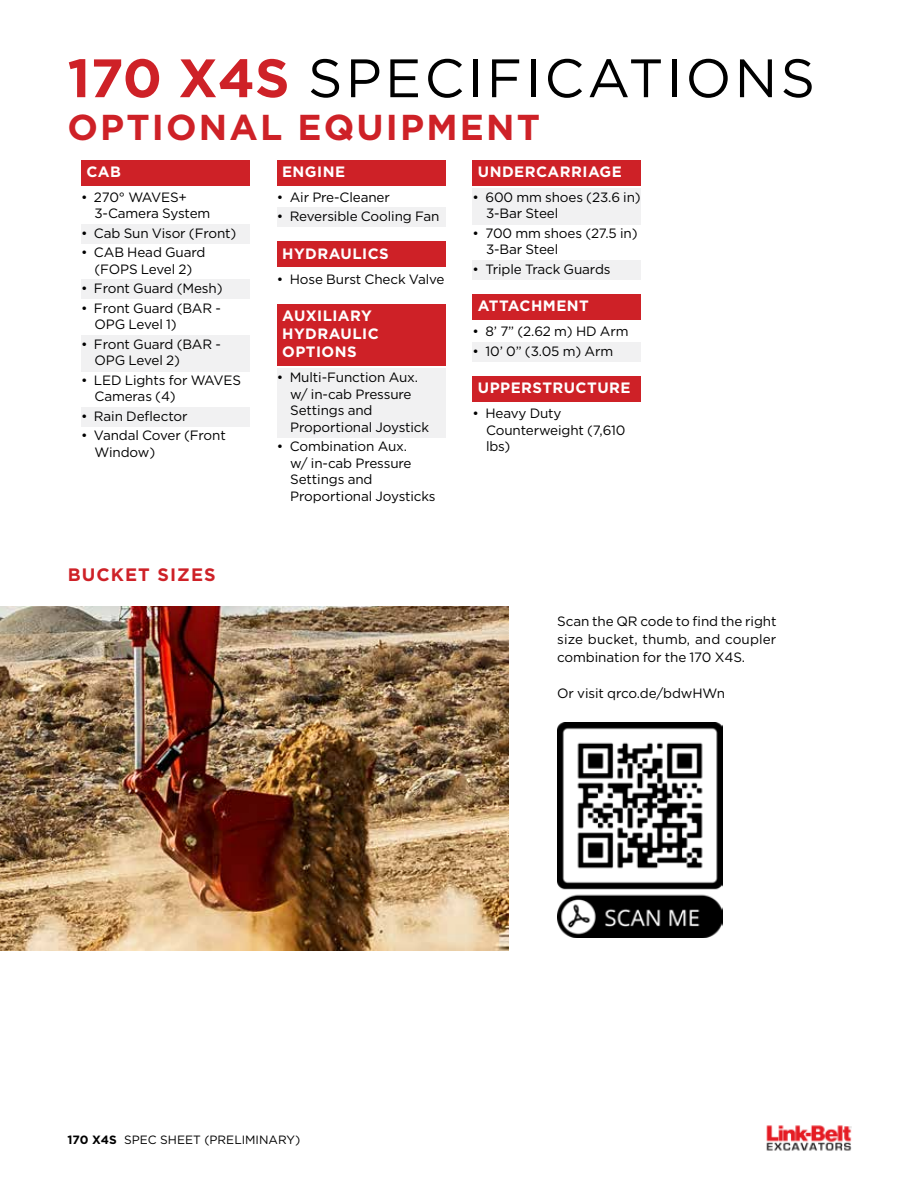
<style>
.page{position:relative;width:918px;height:1188px;background:#fff}
.page>*{position:absolute;margin:0;border:0;box-sizing:border-box;transform-origin:0 0}
.t1{font:54px "Gotham";letter-spacing:.06em;color:#000}
.t2{font:700 36px "Gotham";letter-spacing:.06em;color:#ce2127}
.t3{font:700 18px "Gotham";letter-spacing:.06em;color:#ce2127}
.t4{font:700 15px/18px "Gotham";letter-spacing:.03em;color:#fff}
.t5{font:13.5px/16.5px "Gotham";letter-spacing:-.01em;color:#000}
.t6{font:12px "Gotham";color:#000}
.s1{font-weight:700;color:#ce2127}
.s2{font-weight:700}
</style>
<div class="page">
<img style="left:766px;top:1125px;width:86px;height:26px">
<div style="left:81px;top:160px;width:169px;height:25px;background:#ce2127"></div>
<div style="left:81px;top:224px;width:169px;height:20px;background:#f1f1f2"></div>
<div style="left:81px;top:279px;width:169px;height:20px;background:#f1f1f2"></div>
<div style="left:81px;top:335px;width:169px;height:36px;background:#f1f1f2"></div>
<div style="left:81px;top:407px;width:169px;height:20px;background:#f1f1f2"></div>
<div style="left:277px;top:160px;width:169px;height:25px;background:#ce2127"></div>
<div style="left:277px;top:207px;width:169px;height:20px;background:#f1f1f2"></div>
<div style="left:277px;top:242px;width:169px;height:25px;background:#ce2127"></div>
<div style="left:277px;top:304px;width:169px;height:62px;background:#ce2127"></div>
<div style="left:277px;top:368px;width:169px;height:70px;background:#f1f1f2"></div>
<div style="left:472px;top:160px;width:169px;height:25px;background:#ce2127"></div>
<div style="left:472px;top:188px;width:169px;height:36px;background:#f1f1f2"></div>
<div style="left:472px;top:260px;width:169px;height:20px;background:#f1f1f2"></div>
<div style="left:472px;top:294px;width:169px;height:26px;background:#ce2127"></div>
<div style="left:472px;top:342px;width:169px;height:20px;background:#f1f1f2"></div>
<div style="left:472px;top:376px;width:169px;height:26px;background:#ce2127"></div>
<img style="left:557px;top:723px;width:166px;height:214px">
<img style="left:0;top:607px;width:509px;height:344px">
<h1 class="t1" style="left:68px;top:44px;width:749px"><span class="s1">170 X4S</span> SPECIFICATIONS</h1>
<h2 class="t2" style="left:68px;top:104px;width:474px">OPTIONAL EQUIPMENT</h2>
<p class="t4" style="left:86px;top:163px;width:36px">CAB</p>
<p class="t5" style="left:94px;top:189px;width:117px;text-indent:-14px">• 270° WAVES+<br>3-Camera System</p>
<p class="t5" style="left:81px;top:225px;width:157px">• Cab Sun Visor (Front)</p>
<p class="t5" style="left:81px;top:244px;width:126px;text-align:center">• CAB Head Guard (FOPS Level 2)</p>
<p class="t5" style="left:81px;top:280px;width:143px">• Front Guard (Mesh)</p>
<p class="t5" style="left:94px;top:300px;width:128px;text-indent:-14px">• Front Guard (BAR -<br>OPG Level 1)</p>
<p class="t5" style="left:94px;top:336px;width:128px;text-indent:-14px">• Front Guard (BAR -<br>OPG Level 2)</p>
<p class="t5" style="left:94px;top:372px;width:148px;text-indent:-14px">• LED Lights for WAVES<br>Cameras (4)</p>
<p class="t5" style="left:81px;top:408px;width:108px">• Rain Deflector</p>
<p class="t5" style="left:94px;top:427px;width:133px;text-indent:-14px">• Vandal Cover (Front<br>Window)</p>
<p class="t4" style="left:282px;top:163px;width:64px">ENGINE</p>
<p class="t5" style="left:277px;top:189px;width:115px">• Air Pre-Cleaner</p>
<p class="t5" style="left:277px;top:208px;width:164px">• Reversible Cooling Fan</p>
<p class="t4" style="left:282px;top:245px;width:108px">HYDRAULICS</p>
<p class="t5" style="left:277px;top:270px;width:169px">• Hose Burst Check Valve</p>
<p class="t4" style="left:282px;top:307px;width:98px">AUXILIARY<br>HYDRAULIC<br>OPTIONS</p>
<p class="t5" style="left:290px;top:369px;width:140px;text-indent:-14px">• Multi-Function Aux. w/ in-cab Pressure<br>Settings and<br>Proportional Joystick</p>
<p class="t5" style="left:290px;top:438px;width:147px;text-indent:-14px">• Combination Aux.<br>w/ in-cab Pressure<br>Settings and<br>Proportional Joysticks</p>
<p class="t4" style="left:478px;top:163px;width:146px">UNDERCARRIAGE</p>
<p class="t5" style="left:486px;top:189px;width:156px;text-indent:-14px">• 600 mm shoes (23.6 in)<br>3-Bar Steel</p>
<p class="t5" style="left:486px;top:225px;width:153px;text-indent:-14px">• 700 mm shoes (27.5 in)<br>3-Bar Steel</p>
<p class="t5" style="left:472px;top:261px;width:140px">• Triple Track Guards</p>
<p class="t4" style="left:478px;top:297px;width:113px">ATTACHMENT</p>
<p class="t5" style="left:472px;top:323px;width:158px">• 8’ 7” (2.62 m) HD Arm</p>
<p class="t5" style="left:472px;top:342px;width:142px">• 10’ 0” (3.05 m) Arm</p>
<p class="t4" style="left:478px;top:379px;width:154px">UPPERSTRUCTURE</p>
<p class="t5" style="left:486px;top:405px;width:141px;text-indent:-14px">• Heavy Duty<br>Counterweight (7,610 lbs)</p>
<h3 class="t3" style="left:68px;top:563px;width:149px">BUCKET SIZES</h3>
<p class="t6" style="left:68px;top:1132px;width:234px"><span class="s2">170 X4S</span> SPEC SHEET (PRELIMINARY)</p>
<p class="t5" style="left:557px;top:612px;width:221px;line-height:18px;text-align:justify">Scan the QR code to find the right size bucket, thumb, and coupler combination for the 170 X4S.</p>
<p class="t5" style="left:557px;top:685px;width:170px">Or visit qrco.de/bdwHWn</p>
</div>
